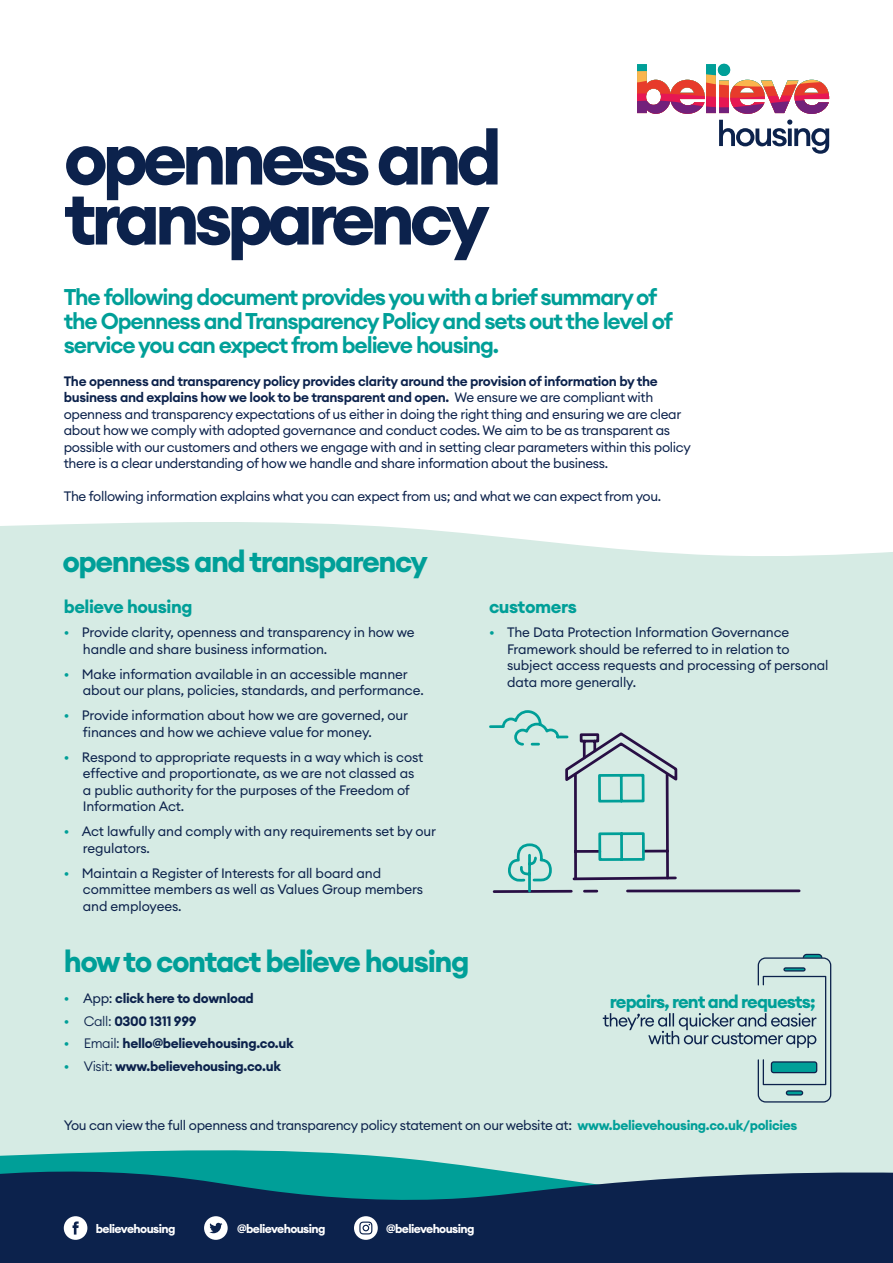
<style>
.page{position:relative;width:893px;height:1263px;background:#fff}
.page>*{position:absolute;margin:0;border:0;box-sizing:border-box;transform-origin:0 0}
.t1{font:700 75px/60px "Euclid Circular A";letter-spacing:-.075em;color:#0c224c}
.t2{font:700 30px "Euclid Circular A";letter-spacing:-.05em;color:#009f98}
.t3{font:600 22.5px/24px "Euclid Circular A";letter-spacing:-.05em;color:#009f98}
.t4{font:700 18px "Euclid Circular A";letter-spacing:-.045em;color:#009f98}
.t5{font:700 18px "Euclid Circular A";letter-spacing:-.025em;color:#009f98}
.t6{font:13.5px/16.5px "Euclid Circular A";letter-spacing:-.015em;color:#0c224c}
.t7{font:700 13.5px "Euclid Circular A";letter-spacing:-.025em;color:#0c224c}
.t8{font:700 12px "Euclid Circular A";letter-spacing:-.05em;color:#fff}
.s1{font-weight:600}
.s2{color:#009f98}
.s3{font-weight:400;color:#009f98}
.s4{font-weight:400}
.s5{font-weight:300}
.s6{font-weight:700;color:#009f98}
</style>
<div class="page">
<svg style="left:0;top:522px;width:893px;height:166px;background:#d9ece6"></svg>
<div style="left:0;top:688px;width:893px;height:575px;background:#d6ebe4"></div>
<svg style="left:0;top:1150px;width:489px;height:19px;fill:#009f98"></svg>
<svg style="left:0;top:1169px;width:893px;height:94px;background:#11375a"></svg>
<svg style="left:64px;top:1216px;width:23px;height:24px"></svg>
<svg style="left:204px;top:1216px;width:24px;height:24px"></svg>
<svg style="left:354px;top:1216px;width:24px;height:24px"></svg>
<svg style="left:359px;top:1221px;width:13px;height:13px"></svg>
<svg style="left:637px;top:64px;width:192px;height:50px"></svg>
<svg style="left:719px;top:120px;width:110px;height:34px"></svg>
<svg style="left:603px;top:954px;width:228px;height:148px"></svg>
<svg style="left:679px;top:889px;width:122px;height:4px"></svg>
<svg style="left:489px;top:710px;width:190px;height:183px"></svg>
<h1 class="t1" style="left:64px;top:129px;width:440px">openness and transparency</h1>
<h3 class="t3" style="left:64px;top:285px;width:611px">The following document provides you with a brief summary of the Openness and Transparency Policy and sets out the level of service you can expect from believe housing.</h3>
<p class="t6" style="left:64px;top:372px;width:629px"><span class="s1">The openness and transparency policy provides clarity around the provision of information by the business and explains how we look to be transparent and open.</span> We ensure we are compliant with openness and transparency expectations of us either in doing the right thing and ensuring we are clear about how we comply with adopted governance and conduct codes. We aim to be as transparent as possible with our customers and others we engage with and in setting clear parameters within this policy there is a clear understanding of how we handle and share information about the business.</p>
<p class="t6" style="left:64px;top:488px;width:599px">The following information explains what you can expect from us; and what we can expect from you.</p>
<h2 class="t2" style="left:62px;top:542px;width:367px">openness and transparency</h2>
<h3 class="t5" style="left:64px;top:595px;width:130px">believe housing</h3>
<h3 class="t5" style="left:489px;top:595px;width:89px">customers</h3>
<p class="t6" style="left:83px;top:624px;width:333px;text-indent:-19px"><span class="s2">•</span> Provide clarity, openness and transparency in how we handle and share business information.</p>
<p class="t6" style="left:83px;top:665px;width:342px;text-indent:-19px"><span class="s2">•</span> Make information available in an accessible manner about our plans, policies, standards, and performance.</p>
<p class="t6" style="left:83px;top:707px;width:327px;text-indent:-19px"><span class="s2">•</span> Provide information about how we are governed, our finances and how we achieve value for money.</p>
<p class="t6" style="left:83px;top:748px;width:342px;text-indent:-19px"><span class="s2">•</span> Respond to appropriate requests in a way which is cost effective and proportionate, as we are not classed as a public authority for the purposes of the Freedom of Information Act.</p>
<p class="t6" style="left:83px;top:823px;width:355px;text-indent:-19px"><span class="s2">•</span> Act lawfully and comply with any requirements set by our regulators.</p>
<p class="t6" style="left:83px;top:864px;width:342px;text-indent:-19px"><span class="s2">•</span> Maintain a Register of Interests for all board and committee members as well as Values Group members and employees.</p>
<h2 class="t2" style="left:64px;top:942px;width:407px">how to contact believe housing</h2>
<p class="t7" style="left:64px;top:990px;width:192px"><span class="s3">•</span> <span class="s4">App:</span> click here to download</p>
<p class="t7" style="left:64px;top:1012px;width:134px"><span class="s3">•</span> <span class="s5">Call:</span> 0300 1311 999</p>
<p class="t7" style="left:64px;top:1035px;width:231px"><span class="s3">•</span> <span class="s5">Email:</span> hello@believehousing.co.uk</p>
<p class="t7" style="left:64px;top:1057px;width:219px"><span class="s3">•</span> <span class="s5">Visit:</span> www.believehousing.co.uk</p>
<p class="t6" style="left:507px;top:624px;width:323px;text-indent:-18px"><span class="s2">•</span> The Data Protection Information Governance Framework should be referred to in relation to subject access requests and processing of personal data more generally.</p>
<h3 class="t4" style="left:610px;top:989px;width:207px">repairs, rent and requests;</h3>
<p class="t6" style="left:64px;top:1116px;width:735px">You can view the full openness and transparency policy statement on our website at: <span class="s6">www.believehousing.co.uk/policies</span></p>
<p class="t8" style="left:96px;top:1221px;width:81px">believehousing</p>
<p class="t8" style="left:237px;top:1221px;width:90px">@believehousing</p>
<p class="t8" style="left:386px;top:1221px;width:90px">@believehousing</p>
</div>
